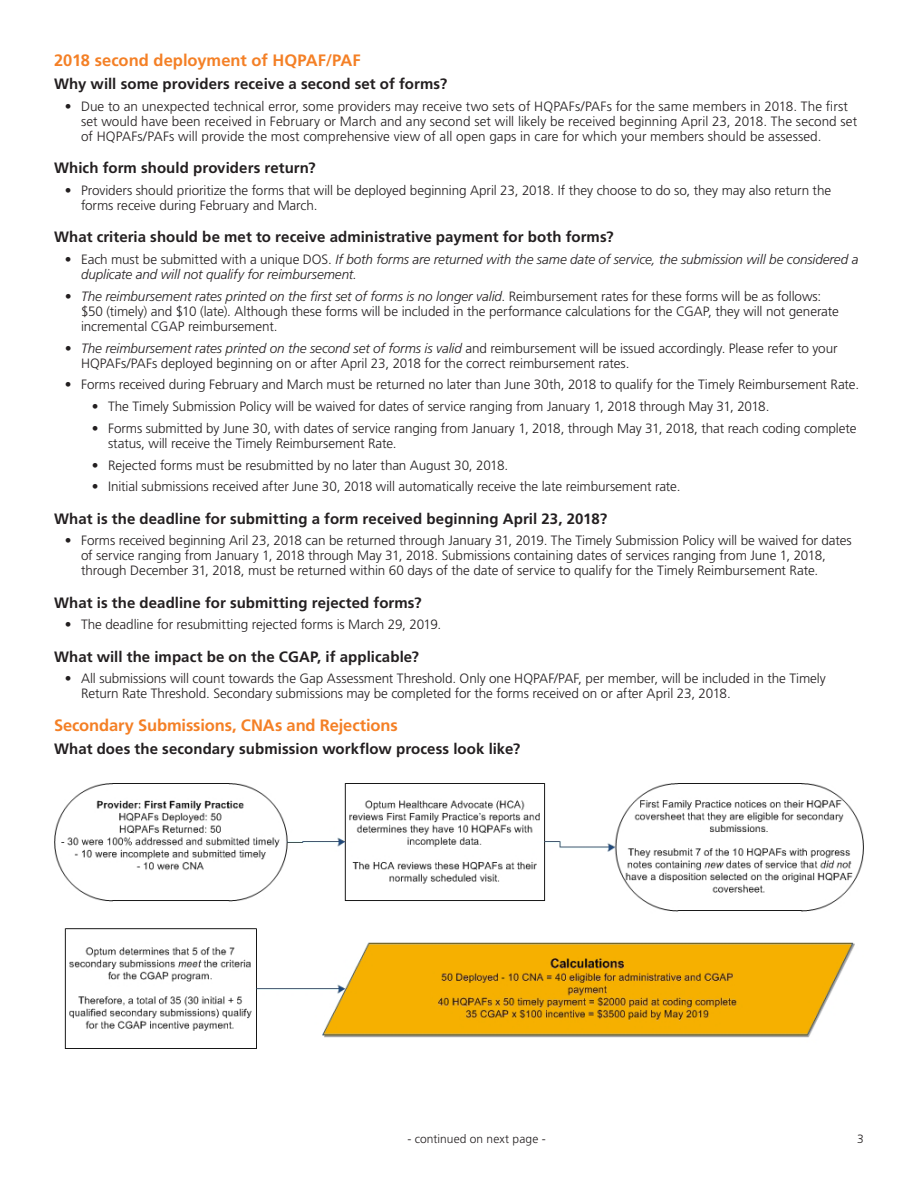
<style>
.page{position:relative;width:918px;height:1188px;background:#fff}
.page>*{position:absolute;margin:0;border:0;box-sizing:border-box;transform-origin:0 0}
.Body_copy{font:700 16.5px "Frutiger LT Std";letter-spacing:-.005em;color:#f48026}
.Body_copy-2{font:700 15px "Frutiger LT Std";letter-spacing:.005em;color:#231f20}
.t1{font:300 13.5px/15px "Frutiger LT Std";letter-spacing:-.005em;color:#231f20}
.t2{font:italic 300 13.5px/15px "Frutiger LT Std";letter-spacing:-.01em;color:#231f20}
.Sign-off_footer{font:300 12px "Frutiger LT Std";letter-spacing:.01em;color:#231f20}
.s1{font-style:normal}
.s2{font-style:italic}
</style>
<div class="page">
<img style="left:54px;top:783px;width:810px;height:265px">
<p class="Body_copy" style="left:54px;top:51px;width:308px">2018 second deployment of HQPAF/PAF</p>
<p class="Body_copy-2" style="left:54px;top:75px;width:395px">Why will some providers receive a second set of forms?</p>
<p class="t1" style="left:81px;top:99px;width:778px;text-indent:-16px">• Due to an unexpected technical error, some providers may receive two sets of HQPAFs/PAFs for the same members in 2018. The first set would have been received in February or March and any second set will likely be received beginning April 23, 2018. The second set of HQPAFs/PAFs will provide the most comprehensive view of all open gaps in care for which your members should be assessed.</p>
<p class="Body_copy-2" style="left:54px;top:159px;width:263px">Which form should providers return?</p>
<p class="t1" style="left:81px;top:183px;width:752px;text-indent:-16px">• Providers should prioritize the forms that will be deployed beginning April 23, 2018. If they choose to do so, they may also return the forms receive during February and March.</p>
<p class="Body_copy-2" style="left:54px;top:228px;width:561px">What criteria should be met to receive administrative payment for both forms?</p>
<p class="t2" style="left:81px;top:252px;width:779px;text-indent:-16px"><span class="s1">• Each must be submitted with a unique DOS.</span> If both forms are returned with the same date of service, the submission will be considered a duplicate and will not qualify for reimbursement.</p>
<p class="t1" style="left:81px;top:289px;width:759px;text-indent:-16px"><span class="s2">• The reimbursement rates printed on the first set of forms is no longer valid</span>. Reimbursement rates for these forms will be as follows: $50 (timely) and $10 (late). Although these forms will be included in the performance calculations for the CGAP, they will not generate incremental CGAP reimbursement.</p>
<p class="t1" style="left:81px;top:341px;width:758px;text-indent:-16px"><span class="s2">• The reimbursement rates printed on the second set of forms is valid</span> and reimbursement will be issued accordingly. Please refer to your<br>HQPAFs/PAFs deployed beginning on or after April 23, 2018 for the correct reimbursement rates.</p>
<p class="t1" style="left:65px;top:377px;width:796px">• Forms received during February and March must be returned no later than June 30th, 2018 to qualify for the Timely Reimbursement Rate.</p>
<p class="t1" style="left:92px;top:399px;width:679px">• The Timely Submission Policy will be waived for dates of service ranging from January 1, 2018 through May 31, 2018.</p>
<p class="t1" style="left:108px;top:421px;width:750px;text-indent:-16px">• Forms submitted by June 30, with dates of service ranging from January 1, 2018, through May 31, 2018, that reach coding complete status, will receive the Timely Reimbursement Rate.</p>
<p class="t1" style="left:92px;top:458px;width:418px">• Rejected forms must be resubmitted by no later than August 30, 2018.</p>
<p class="t1" style="left:92px;top:479px;width:590px">• Initial submissions received after June 30, 2018 will automatically receive the late reimbursement rate.</p>
<p class="Body_copy-2" style="left:54px;top:509px;width:555px">What is the deadline for submitting a form received beginning April 23, 2018?</p>
<p class="t1" style="left:81px;top:533px;width:772px;text-indent:-16px">• Forms received beginning Aril 23, 2018 can be returned through January 31, 2019. The Timely Submission Policy will be waived for dates of service ranging from January 1, 2018 through May 31, 2018. Submissions containing dates of services ranging from June 1, 2018, through December 31, 2018, must be returned within 60 days of the date of service to qualify for the Timely Reimbursement Rate.</p>
<p class="Body_copy-2" style="left:54px;top:593px;width:369px">What is the deadline for submitting rejected forms?</p>
<p class="t1" style="left:65px;top:617px;width:378px">• The deadline for resubmitting rejected forms is March 29, 2019.</p>
<p class="Body_copy-2" style="left:54px;top:647px;width:367px">What will the impact be on the CGAP, if applicable?</p>
<p class="t1" style="left:81px;top:671px;width:746px;text-indent:-16px">• All submissions will count towards the Gap Assessment Threshold. Only one HQPAF/PAF, per member, will be included in the Timely<br>Return Rate Threshold. Secondary submissions may be completed for the forms received on or after April 23, 2018.</p>
<p class="Body_copy" style="left:54px;top:715px;width:345px">Secondary Submissions, CNAs and Rejections</p>
<p class="Body_copy-2" style="left:54px;top:740px;width:468px">What does the secondary submission workflow process look like?</p>
<p class="Sign-off_footer" style="left:407px;top:1132px;width:140px">- continued on next page -</p>
<p class="Sign-off_footer" style="left:857px;top:1132px;width:8px">3</p>
</div>
